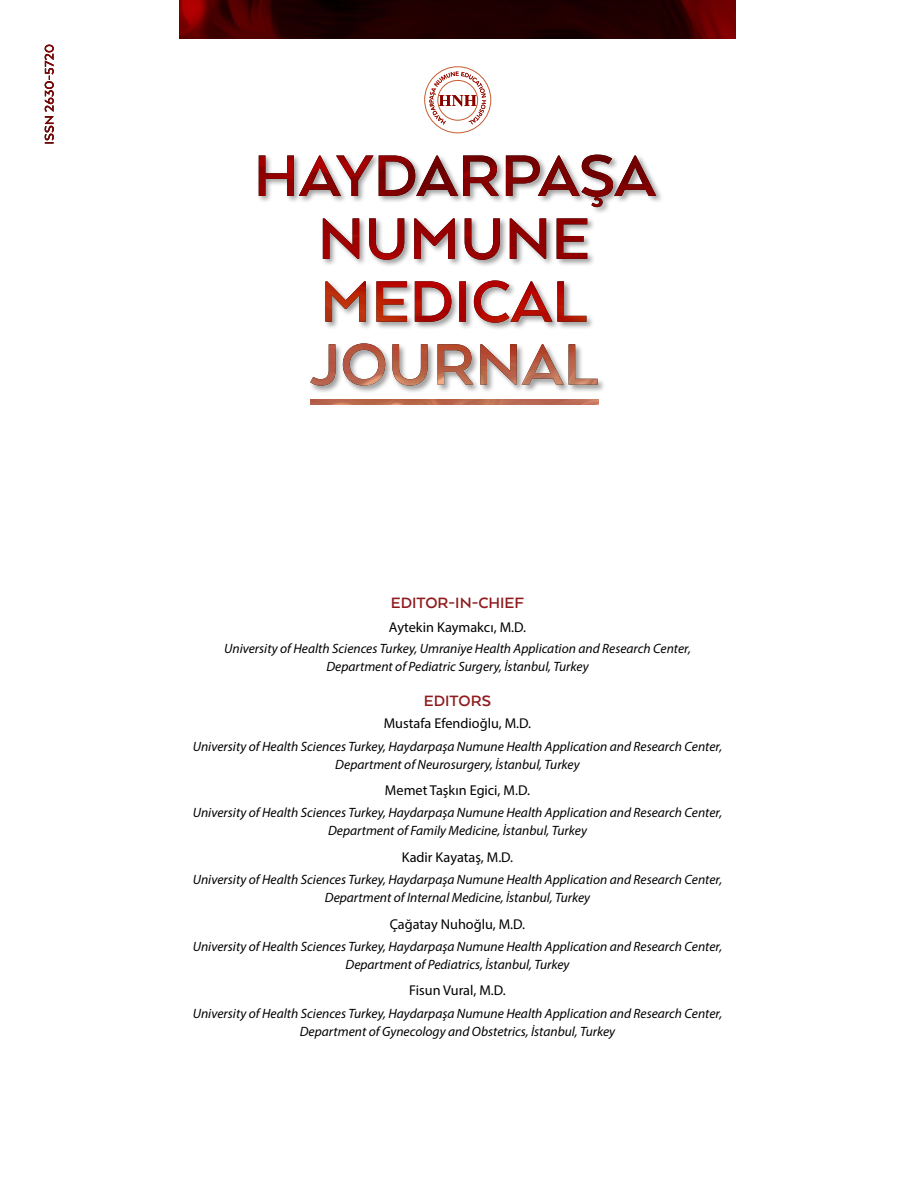
<style>
.page{position:relative;width:915px;height:1191px;background:#fff}
.page>*{position:absolute;margin:0;border:0;box-sizing:border-box;transform-origin:0 0}
.t1{font:700 17.25px "Arquitecta";color:#8f1b1e}
.t2{font:14.25px "Myriad Pro";color:#000}
.t3{font:italic 13.5px/18px "Myriad Pro";color:#000;text-align:center}
</style>
<div class="page">
<div style="left:256px;top:153px;width:408px;height:241px;background:#000;opacity:.4"></div>
<img style="left:310px;top:343px;width:287px;height:42px">
<img style="left:325px;top:280px;width:261px;height:43px">
<img style="left:323px;top:218px;width:264px;height:42px">
<img style="left:259px;top:155px;width:397px;height:52px">
<img style="left:180px;top:0;width:555px;height:38px">
<img style="left:310px;top:399px;width:288px;height:5px">
<div style="left:424px;top:66px;width:67px;height:67px;border:1px solid #c65d30;border-radius:50%"></div>
<svg style="left:429px;top:72px;width:57px;height:53px"></svg>
<img style="left:439px;top:72px;width:37px;height:10px">
<img style="left:45px;top:45px;width:9px;height:99px">
<p class="t1" style="left:391px;top:592px;width:135px">EDITOR-IN-CHIEF</p>
<p class="t2" style="left:389px;top:618px;width:138px">Aytekin Kaymakcı, M.D.</p>
<p class="t3" style="left:224px;top:639px;width:468px">University of Health Sciences Turkey, Umraniye Health Application and Research Center,<br>Department of Pediatric Surgery, İstanbul, Turkey</p>
<p class="t1" style="left:424px;top:690px;width:68px">EDITORS</p>
<p class="t2" style="left:383px;top:714px;width:149px">Mustafa Efendioğlu, M.D.</p>
<p class="t3" style="left:193px;top:736px;width:531px">University of Health Sciences Turkey, Haydarpaşa Numune Health Application and Research Center,<br>Department of Neurosurgery, İstanbul, Turkey</p>
<p class="t2" style="left:385px;top:781px;width:146px">Memet Taşkın Egici, M.D.</p>
<p class="t3" style="left:193px;top:803px;width:531px">University of Health Sciences Turkey, Haydarpaşa Numune Health Application and Research Center,<br>Department of Family Medicine, İstanbul, Turkey</p>
<p class="t2" style="left:401px;top:848px;width:113px">Kadir Kayataş, M.D.</p>
<p class="t3" style="left:193px;top:870px;width:531px">University of Health Sciences Turkey, Haydarpaşa Numune Health Application and Research Center,<br>Department of Internal Medicine, İstanbul, Turkey</p>
<p class="t2" style="left:389px;top:915px;width:137px">Çağatay Nuhoğlu, M.D.</p>
<p class="t3" style="left:193px;top:937px;width:531px">University of Health Sciences Turkey, Haydarpaşa Numune Health Application and Research Center,<br>Department of Pediatrics, İstanbul, Turkey</p>
<p class="t2" style="left:409px;top:981px;width:98px">Fisun Vural, M.D.</p>
<p class="t3" style="left:193px;top:1004px;width:531px">University of Health Sciences Turkey, Haydarpaşa Numune Health Application and Research Center,<br>Department of Gynecology and Obstetrics, İstanbul, Turkey</p>
</div>
